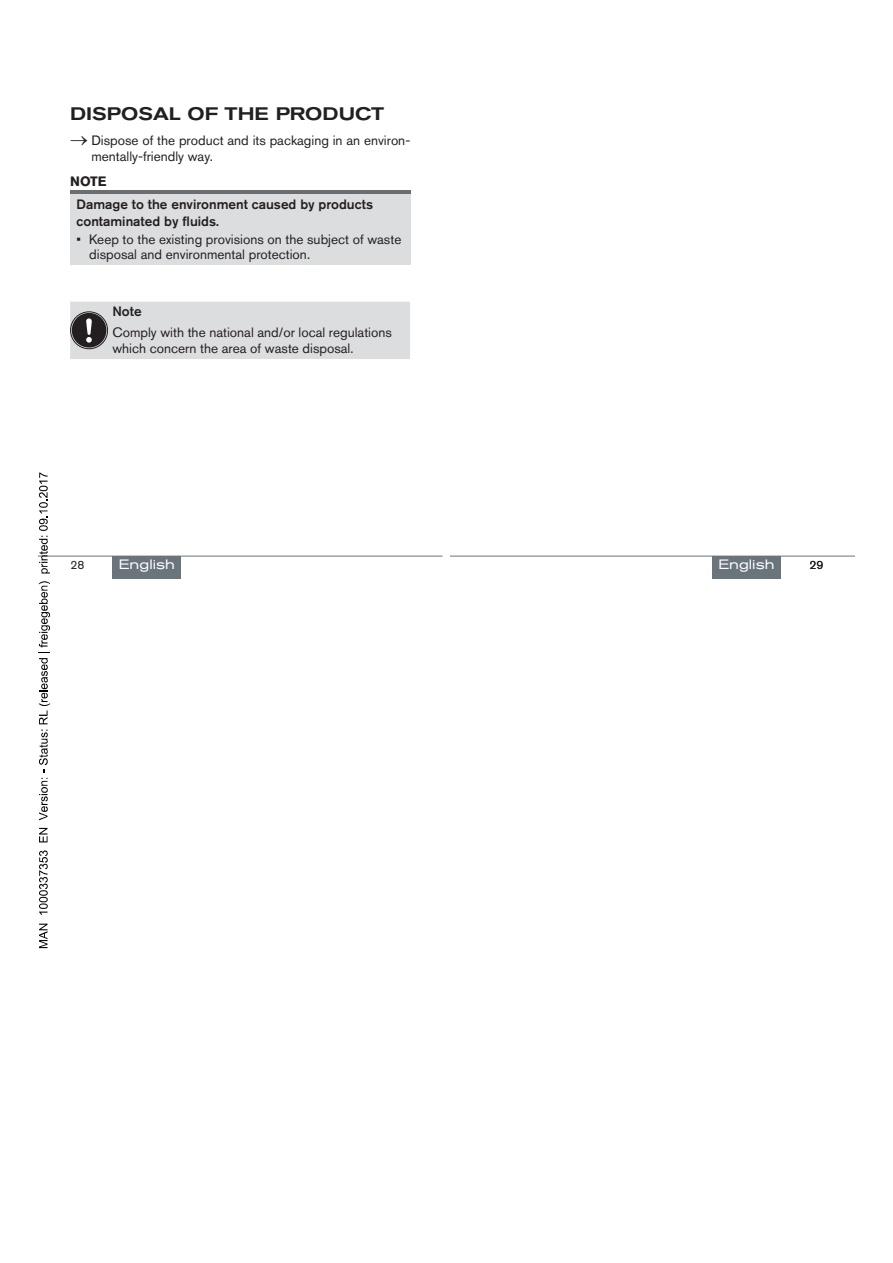
<style>
.page{position:relative;width:893px;height:1263px;background:#fff}
.page>*{position:absolute;margin:0;border:0;box-sizing:border-box;transform-origin:0 0}
.t1{font:500 expanded 18px "Akzidenz Grotesk BQ";color:#231f20}
.t2{font:13.5px/16.2px "Akzidenz Grotesk BQ";color:#231f20}
.t3{font:500 13.5px/16.2px "Akzidenz Grotesk BQ";color:#231f20}
.t4{font:expanded 13.5px "Akzidenz Grotesk BQ";color:#fff}
.t5{font:700 13.5px "Akzidenz Grotesk BQ";color:#231f20}
.t6{font:12px "Akzidenz Grotesk BQ";color:#231f20}
</style>
<div class="page">
<div style="left:70px;top:190px;width:340px;height:5px;background:#6c6d70"></div>
<div style="left:70px;top:195px;width:340px;height:70px;background:#dcdddf"></div>
<div style="left:70px;top:302px;width:340px;height:57px;background:#dcdddf"></div>
<hr style="left:38px;top:556px;width:404px;height:1px;background:#6a747b">
<div style="left:113px;top:556px;width:68px;height:22px;background:#6a747b"></div>
<hr style="left:451px;top:556px;width:404px;height:1px;background:#6a747b">
<div style="left:712px;top:556px;width:68px;height:22px;background:#6a747b"></div>
<svg style="left:39px;top:924px;width:9px;height:24px"></svg>
<svg style="left:39px;top:850px;width:9px;height:65px"></svg>
<svg style="left:39px;top:828px;width:9px;height:14px"></svg>
<svg style="left:39px;top:581px;width:11px;height:239px"></svg>
<svg style="left:39px;top:472px;width:11px;height:101px"></svg>
<h1 class="t1" style="left:70px;top:103px;width:316px">DISPOSAL OF THE PRODUCT</h1>
<p class="t2" style="left:91px;top:132px;width:320px;text-indent:-21px">→ Dispose of the product and its packaging in an environ&shy;mentally-friendly way.</p>
<p class="t5" style="left:70px;top:173px;width:38px">NOTE</p>
<p class="t3" style="left:77px;top:196px;width:298px">Damage to the environment caused by products contaminated by fluids.</p>
<p class="t2" style="left:89px;top:232px;width:314px;line-height:14.4px;text-indent:-13px">• Keep to the existing provisions on the subject of waste disposal and environmental protection.</p>
<p class="t3" style="left:112px;top:303px;width:31px">Note</p>
<p class="t2" style="left:112px;top:324px;width:281px">Comply with the national and/or local regulations which concern the area of waste disposal.</p>
<p class="t6" style="left:71px;top:558px;width:15px">28</p>
<p class="t4" style="left:119px;top:557px;width:57px">English</p>
<p class="t4" style="left:718px;top:557px;width:57px">English</p>
<p class="t6" style="left:810px;top:558px;width:15px">29</p>
</div>
